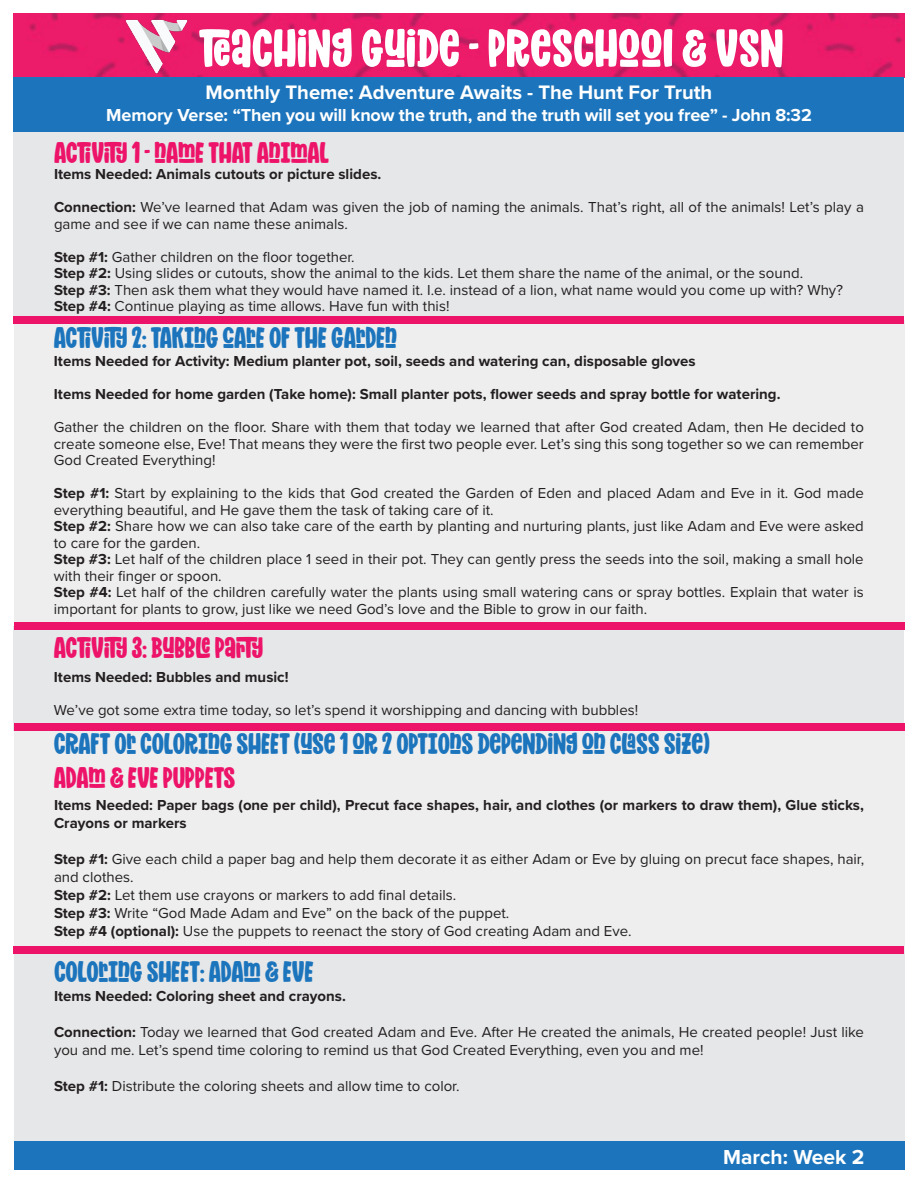
<style>
.page{position:relative;width:918px;height:1188px;background:#fff}
.page>*{position:absolute;margin:0;border:0;box-sizing:border-box;transform-origin:0 0}
.t1{font:54px "Mighty Mountain";color:#fff}
.t2{font:30px "Mighty Mountain";letter-spacing:-.01em;color:#1c75bc}
.t3{font:30px "Mighty Mountain";letter-spacing:-.01em;color:#ed1369}
.t4{font:700 21px "Proxima Nova";color:#fff}
.t5{font:700 20.25px "Proxima Nova";color:#fff}
.t6{font:700 18px "Proxima Nova";letter-spacing:-.01em;color:#fff}
.t7{font:15px/16.5px "Proxima Nova";color:#231f20}
.t8{font:700 15px/18px "Proxima Nova";color:#231f20}
.s1{font-weight:700}
</style>
<div class="page">
<div style="left:14px;top:950px;width:891px;height:192px;background:#e6e7e9"></div>
<div style="left:14px;top:723px;width:891px;height:227px;background:#eeeeef"></div>
<div style="left:14px;top:626px;width:890px;height:105px;background:#e6e7e9"></div>
<div style="left:14px;top:320px;width:891px;height:310px;background:#eeeeef"></div>
<img style="left:14px;top:14px;width:891px;height:63px">
<div style="left:14px;top:77px;width:890px;height:56px;background:#1c75bc"></div>
<div style="left:14px;top:133px;width:890px;height:187px;background:#e6e7e9"></div>
<div style="left:14px;top:1142px;width:891px;height:28px;background:#1c75bc"></div>
<img style="left:124px;top:14px;width:64px;height:63px">
<div style="left:14px;top:723px;width:891px;height:8px;background:#ed1369"></div>
<div style="left:13px;top:946px;width:891px;height:8px;background:#ed1369"></div>
<div style="left:14px;top:316px;width:890px;height:8px;background:#ed1369"></div>
<div style="left:14px;top:622px;width:891px;height:8px;background:#ed1369"></div>
<p class="t1" style="left:198px;top:11px;width:587px">TEACHING GUIDE - PRESCHOOL &amp; VSN</p>
<p class="t5" style="left:206px;top:77px;width:508px">Monthly Theme: Adventure Awaits - The Hunt For Truth</p>
<p class="t6" style="left:106px;top:102px;width:707px">Memory Verse: “Then you will know the truth, and the truth will set you free” - John 8:32</p>
<p class="t3" style="left:54px;top:132px;width:277px">ACTIVITY 1 - NAME THAT ANIMAL</p>
<p class="t8" style="left:54px;top:165px;width:329px">Items Needed: Animals cutouts or picture slides.</p>
<p class="t7" style="left:54px;top:198px;width:811px"><span class="s1">Connection:</span> We’ve learned that Adam was given the job of naming the animals. That’s right, all of the animals! Let’s play a game and see if we can name these animals.</p>
<p class="t7" style="left:54px;top:248px;width:302px"><span class="s1">Step #1:</span> Gather children on the floor together.</p>
<p class="t7" style="left:54px;top:264px;width:751px"><span class="s1">Step #2:</span> Using slides or cutouts, show the animal to the kids. Let them share the name of the animal, or the sound.</p>
<p class="t7" style="left:54px;top:281px;width:791px"><span class="s1">Step #3:</span> Then ask them what they would have named it. I.e. instead of a lion, what name would you come up with? Why?</p>
<p class="t7" style="left:54px;top:297px;width:397px"><span class="s1">Step #4:</span> Continue playing as time allows. Have fun with this!</p>
<p class="t2" style="left:54px;top:317px;width:345px">ACTIVITY 2: TAKING CARE OF THE GARDEN</p>
<p class="t8" style="left:54px;top:352px;width:643px">Items Needed for Activity: Medium planter pot, soil, seeds and watering can, disposable gloves</p>
<p class="t8" style="left:54px;top:385px;width:728px">Items Needed for home garden (Take home): Small planter pots, flower seeds and spray bottle for watering.</p>
<p class="t7" style="left:54px;top:418px;width:812px;text-align:justify">Gather the children on the floor. Share with them that today we learned that after God created Adam, then He decided to create someone else, Eve! That means they were the first two people ever. Let’s sing this song together so we can remember God Created Everything!</p>
<p class="t7" style="left:54px;top:484px;width:812px"><span class="s1">Step #1:</span> Start by explaining to the kids that God created the Garden of Eden and placed Adam and Eve in it. God made everything beautiful, and He gave them the task of taking care of it.</p>
<p class="t7" style="left:54px;top:517px;width:812px"><span class="s1">Step #2:</span> Share how we can also take care of the earth by planting and nurturing plants, just like Adam and Eve were asked to care for the garden.</p>
<p class="t7" style="left:54px;top:550px;width:811px"><span class="s1">Step #3:</span> Let half of the children place 1 seed in their pot. They can gently press the seeds into the soil, making a small hole with their finger or spoon.</p>
<p class="t7" style="left:54px;top:583px;width:811px"><span class="s1">Step #4:</span> Let half of the children carefully water the plants using small watering cans or spray bottles. Explain that water is important for plants to grow, just like we need God’s love and the Bible to grow in our faith.</p>
<p class="t3" style="left:54px;top:627px;width:211px">ACTIVITY 3: BUBBLE PARTY</p>
<p class="t8" style="left:54px;top:667px;width:236px">Items Needed: Bubbles and music!</p>
<p class="t7" style="left:54px;top:701px;width:586px">We’ve got some extra time today, so let’s spend it worshipping and dancing with bubbles!</p>
<p class="t2" style="left:54px;top:723px;width:658px">CRAFT OR COLORING SHEET (USE 1 OR 2 OPTIONS DEPENDING ON CLASS SIZE)</p>
<p class="t3" style="left:54px;top:757px;width:183px">ADAM &amp; EVE PUPPETS</p>
<p class="t8" style="left:54px;top:795px;width:811px">Items Needed: Paper bags (one per child), Precut face shapes, hair, and clothes (or markers to draw them), Glue sticks,<br>Crayons or markers</p>
<p class="t7" style="left:54px;top:849px;width:812px;line-height:18px"><span class="s1">Step #1:</span> Give each child a paper bag and help them decorate it as either Adam or Eve by gluing on precut face shapes, hair, and clothes.</p>
<p class="t7" style="left:54px;top:886px;width:404px"><span class="s1">Step #2:</span> Let them use crayons or markers to add final details.</p>
<p class="t7" style="left:54px;top:904px;width:457px"><span class="s1">Step #3:</span> Write “God Made Adam and Eve” on the back of the puppet.</p>
<p class="t7" style="left:54px;top:922px;width:579px"><span class="s1">Step #4 (optional):</span> Use the puppets to reenact the story of God creating Adam and Eve.</p>
<p class="t2" style="left:54px;top:951px;width:261px">COLORING SHEET: ADAM &amp; EVE</p>
<p class="t8" style="left:54px;top:987px;width:293px">Items Needed: Coloring sheet and crayons.</p>
<p class="t7" style="left:54px;top:1022px;width:812px;line-height:18px"><span class="s1">Connection:</span> Today we learned that God created Adam and Eve. After He created the animals, He created people! Just like you and me. Let’s spend time coloring to remind us that God Created Everything, even you and me!</p>
<p class="t7" style="left:54px;top:1077px;width:407px"><span class="s1">Step #1:</span> Distribute the coloring sheets and allow time to color.</p>
<p class="t4" style="left:723px;top:1141px;width:143px">March: Week 2</p>
</div>
